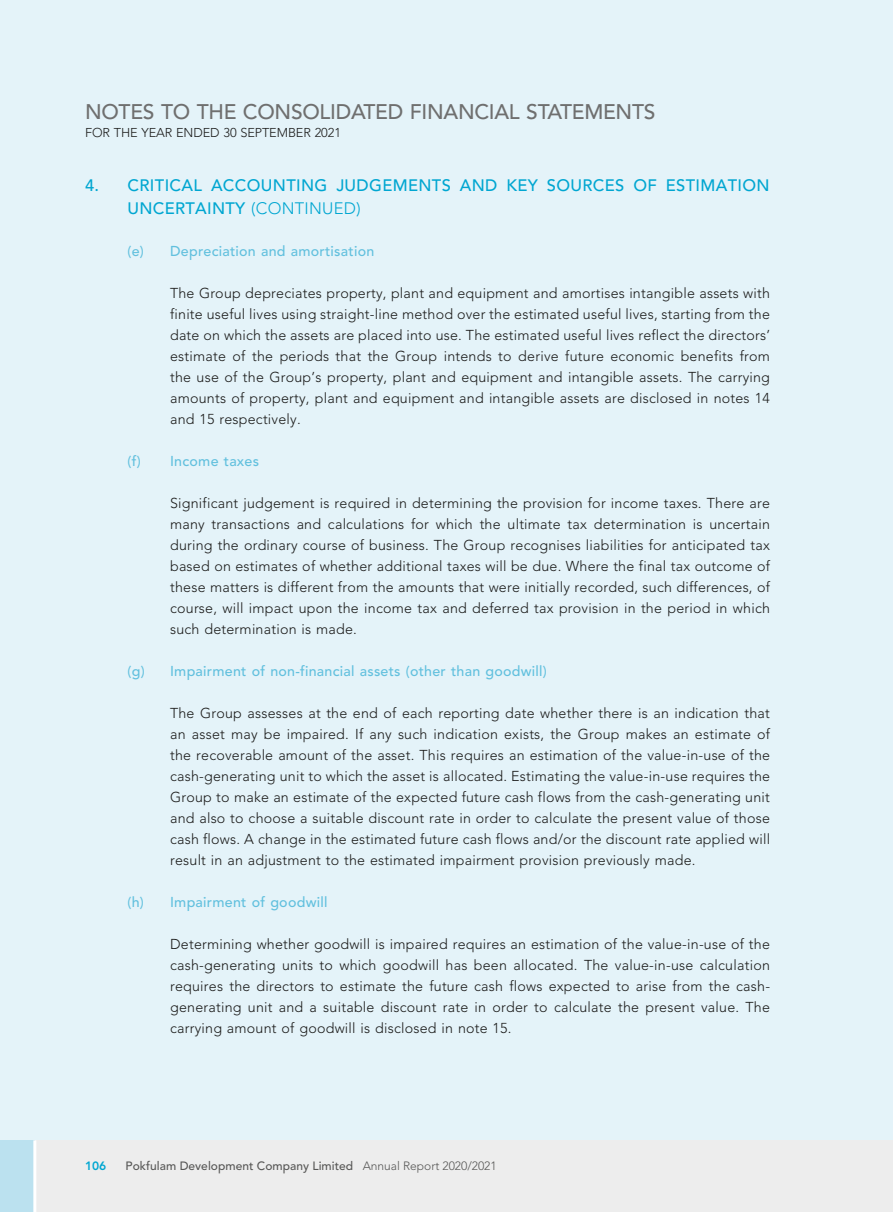
<style>
.page{position:relative;width:893px;height:1212px;background:#e4f3f9}
.page>*{position:absolute;margin:0;border:0;box-sizing:border-box;transform-origin:0 0}
.t1{font:500 21px "Avenir LT Std";letter-spacing:-.015em;color:#6f6f6f}
.t2{font:500 16.5px/22.5px "Avenir LT Std";letter-spacing:.02em;color:#00a6d1}
.t3{font:300 14.25px/21px "Avenir LT Std";letter-spacing:.015em;color:#1c1c1b;text-align:justify}
.t4{font:500 14.25px "Avenir LT Std";letter-spacing:.015em;color:#62c0de}
.t5{font:300 12.75px "Avenir LT Std";letter-spacing:-.01em;color:#1c1c1b}
.t6{font:500 12px "Avenir LT Std";color:#575756}
.t7{font:800 12px "Avenir LT Std";color:#00a6d1}
.s1{font-weight:300}
</style>
<div class="page">
<div style="left:35px;top:1140px;width:858px;height:72px;background:#ededed"></div>
<div style="left:0;top:1140px;width:35px;height:72px;background:#bbe1ef"></div>
<hr style="left:33px;top:1140px;width:3px;height:72px;background:#fff">
<h1 class="t1" style="left:85px;top:100px;width:572px">NOTES TO THE CONSOLIDATED FINANCIAL STATEMENTS</h1>
<p class="t5" style="left:85px;top:125px;width:257px">FOR THE YEAR ENDED 30 SEPTEMBER 2021</p>
<p class="t2" style="left:128px;top:175px;width:644px;text-indent:-43px">4. CRITICAL ACCOUNTING JUDGEMENTS AND KEY SOURCES OF ESTIMATION<br>UNCERTAINTY <span class="s1">(CONTINUED)</span></p>
<p class="t4" style="left:128px;top:242px;width:248px">(e) Depreciation and amortisation</p>
<p class="t3" style="left:170px;top:282px;width:601px">The Group depreciates property, plant and equipment and amortises intangible assets with finite useful lives using straight-line method over the estimated useful lives, starting from the date on which the assets are placed into use. The estimated useful lives reflect the directors’ estimate of the periods that the Group intends to derive future economic benefits from the use of the Group’s property, plant and equipment and intangible assets. The carrying amounts of property, plant and equipment and intangible assets are disclosed in notes 14 and 15 respectively.</p>
<p class="t4" style="left:128px;top:452px;width:133px">(f) Income taxes</p>
<p class="t3" style="left:170px;top:492px;width:601px">Significant judgement is required in determining the provision for income taxes. There are many transactions and calculations for which the ultimate tax determination is uncertain during the ordinary course of business. The Group recognises liabilities for anticipated tax based on estimates of whether additional taxes will be due. Where the final tax outcome of these matters is different from the amounts that were initially recorded, such differences, of course, will impact upon the income tax and deferred tax provision in the period in which such determination is made.</p>
<p class="t4" style="left:128px;top:662px;width:421px">(g) Impairment of non-financial assets (other than goodwill)</p>
<p class="t3" style="left:170px;top:702px;width:601px">The Group assesses at the end of each reporting date whether there is an indication that an asset may be impaired. If any such indication exists, the Group makes an estimate of the recoverable amount of the asset. This requires an estimation of the value-in-use of the cash-generating unit to which the asset is allocated. Estimating the value-in-use requires the Group to make an estimate of the expected future cash flows from the cash-generating unit and also to choose a suitable discount rate in order to calculate the present value of those cash flows. A change in the estimated future cash flows and/or the discount rate applied will result in an adjustment to the estimated impairment provision previously made.</p>
<p class="t4" style="left:128px;top:893px;width:201px">(h) Impairment of goodwill</p>
<p class="t3" style="left:170px;top:933px;width:601px">Determining whether goodwill is impaired requires an estimation of the value-in-use of the cash-generating units to which goodwill has been allocated. The value-in-use calculation requires the directors to estimate the future cash flows expected to arise from the cash&shy;generating unit and a suitable discount rate in order to calculate the present value. The carrying amount of goodwill is disclosed in note 15.</p>
<p class="t7" style="left:85px;top:1158px;width:23px">106</p>
<p class="t6" style="left:126px;top:1158px;width:373px">Pokfulam Development Company Limited <span class="s1">Annual Report 2020/2021</span></p>
</div>
